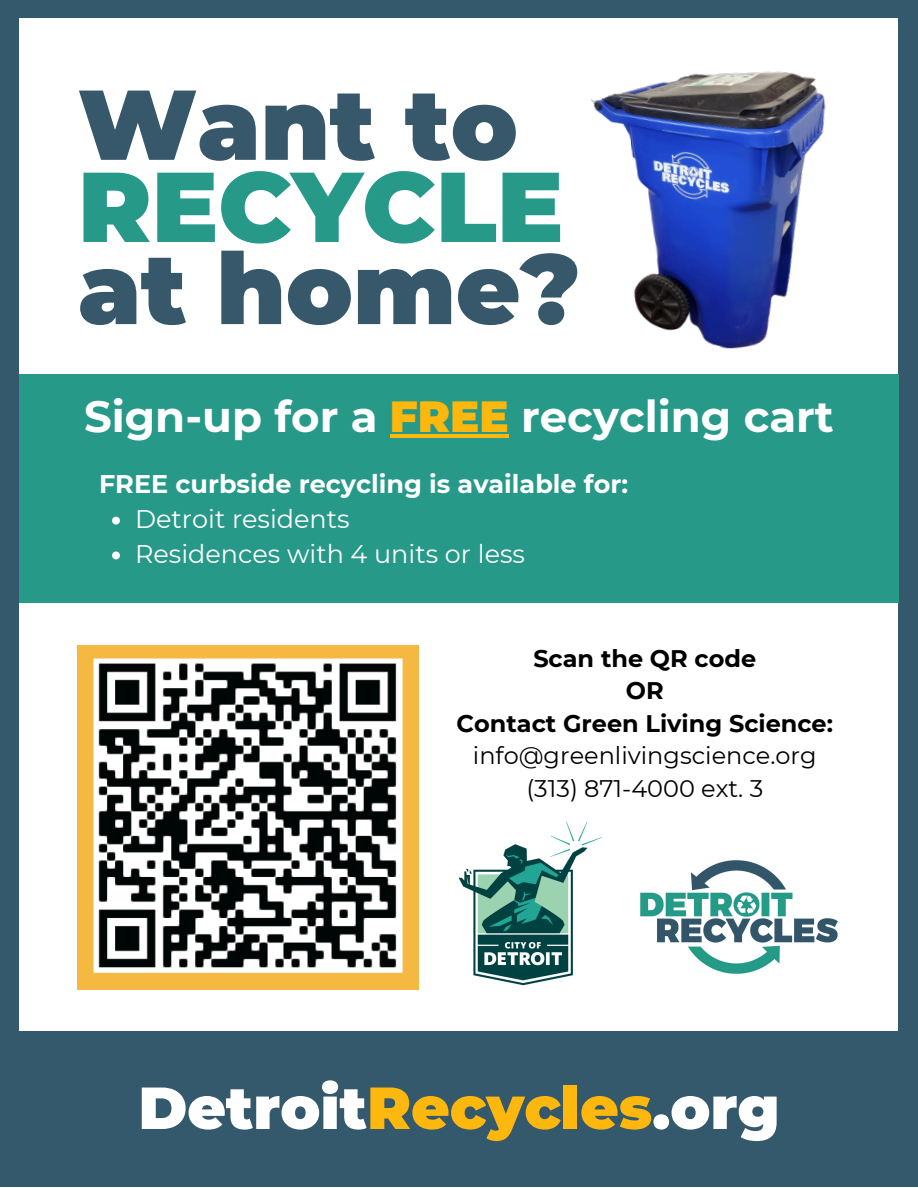
<style>
.page{position:relative;width:918px;height:1188px;background:#fff}
.page>*{position:absolute;margin:0;border:0;box-sizing:border-box;transform-origin:0 0}
.t1{font:900 99px/82.2px "Montserrat";color:#37586b}
.t2{font:900 59.25px "Montserrat";color:#fff}
.t3{font:700 43.5px "Montserrat";color:#fff}
.t4{font:25.5px "Montserrat";color:#fff}
.t5{font:700 25.5px "Montserrat";color:#fff}
.t6{font:24px "Montserrat";color:#000}
.t7{font:700 24px "Montserrat";color:#000}
.s1{color:#279989}
.s2{font-weight:900;color:#feb70d}
.s3{color:#feb70d}
</style>
<div class="page">
<div style="left:0;top:0;width:918px;height:1187px;background:#34586c"></div>
<div style="left:20px;top:18px;width:878px;height:1115px;background:#fff"></div>
<img style="left:640px;top:860px;width:198px;height:114px">
<img style="left:458px;top:821px;width:144px;height:165px">
<img style="left:78px;top:646px;width:341px;height:344px">
<img style="left:591px;top:71px;width:235px;height:278px">
<div style="left:20px;top:375px;width:878px;height:228px;background:#279989"></div>
<hr style="left:390px;top:434px;width:119px;height:4px;background:#feb70d">
<svg style="left:112px;top:517px;width:8px;height:8px"></svg>
<svg style="left:112px;top:552px;width:8px;height:7px"></svg>
<div style="left:11px;top:1032px;width:898px;height:116px;background:#34586c"></div>
<p class="t1" style="left:78px;top:83px;width:504px">Want to<br><span class="s1">RECYCLE </span>at home?</p>
<p class="t3" style="left:84px;top:390px;width:751px">Sign-up for a <span class="s2">FREE</span> recycling cart</p>
<p class="t5" style="left:99px;top:468px;width:531px">FREE curbside recycling is available for:</p>
<p class="t4" style="left:135px;top:503px;width:216px">Detroit residents</p>
<p class="t4" style="left:135px;top:538px;width:391px">Residences with 4 units or less</p>
<p class="t7" style="left:533px;top:643px;width:224px">Scan the QR code</p>
<p class="t7" style="left:626px;top:676px;width:39px">OR</p>
<p class="t7" style="left:457px;top:709px;width:378px">Contact Green Living Science:</p>
<p class="t6" style="left:473px;top:741px;width:345px">info@greenlivingscience.org</p>
<p class="t6" style="left:526px;top:774px;width:238px">(313) 871-4000 ext. 3</p>
<h2 class="t2" style="left:138px;top:1072px;width:643px">Detroit<span class="s3">Recycles</span>.org</h2>
</div>
